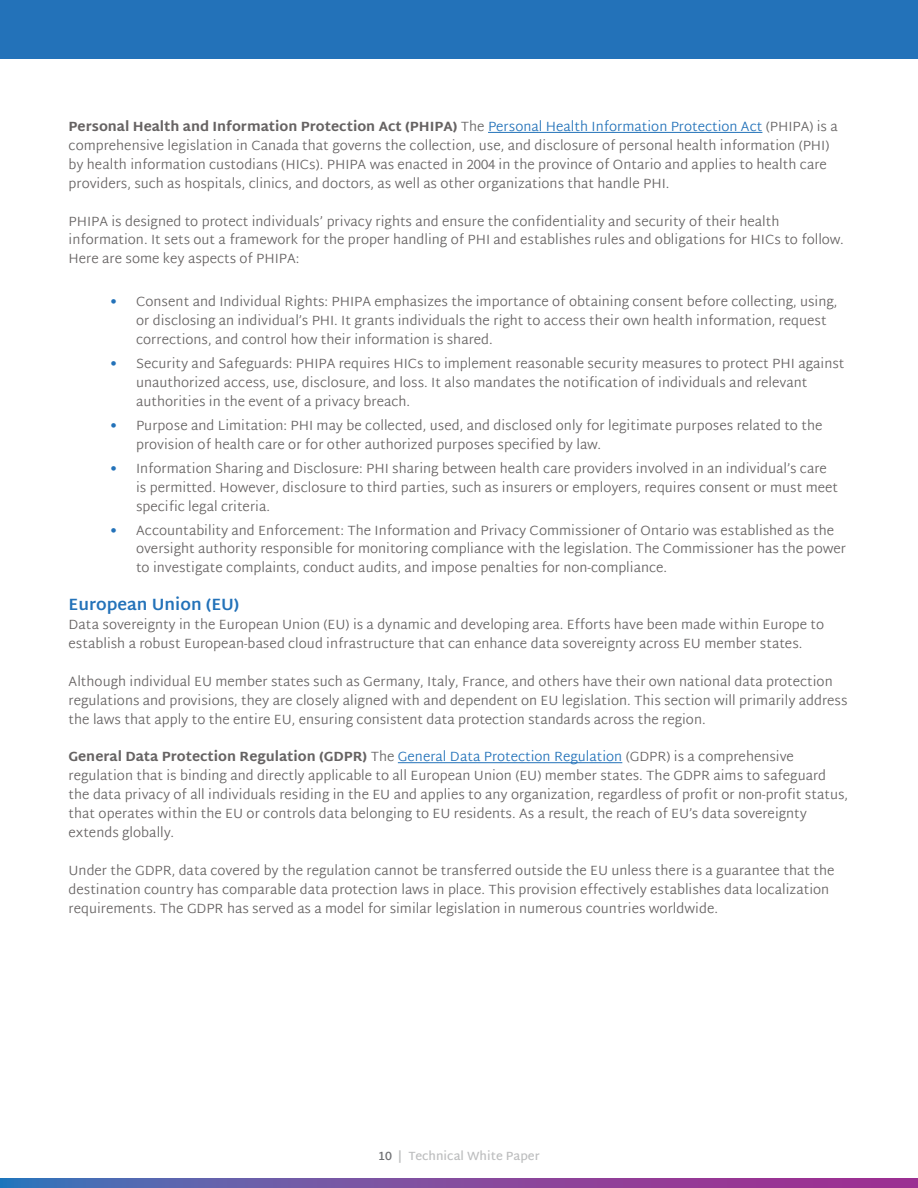
<style>
.page{position:relative;width:918px;height:1188px;background:#fff}
.page>*{position:absolute;margin:0;border:0;box-sizing:border-box;transform-origin:0 0}
.t1{font:700 16.5px "Martel Sans";color:#2372b9}
.t2{font:300 13.5px/18.9px "Martel Sans";color:#666363}
.t3{font:600 12px "Martel Sans";color:#bdbebf}
.s1{font-weight:800}
.s2{color:#2372b9}
.s3{font-weight:700;font-size:16.5px;color:#2372b9}
.s4{color:#6e6f72}
</style>
<div class="page">
<svg style="left:0;top:1179px;width:918px;height:9px;background:#7a4ea1"></svg>
<div style="left:0;top:0;width:918px;height:58px;background:#2372b9"></div>
<hr style="left:488px;top:132px;width:274px;height:1px;background:#2372b9">
<hr style="left:398px;top:762px;width:224px;height:1px;background:#2372b9">
<p class="t2" style="left:69px;top:118px;width:771px"><span class="s1">Personal Health and Information Protection Act (PHIPA)</span> The <span class="s2">Personal Health Information Protection Act</span> (PHIPA) is a comprehensive legislation in Canada that governs the collection, use, and disclosure of personal health information (PHI) by health information custodians (HICs). PHIPA was enacted in 2004 in the province of Ontario and applies to health care providers, such as hospitals, clinics, and doctors, as well as other organizations that handle PHI.</p>
<p class="t2" style="left:69px;top:212px;width:777px">PHIPA is designed to protect individuals’ privacy rights and ensure the confidentiality and security of their health information. It sets out a framework for the proper handling of PHI and establishes rules and obligations for HICs to follow.<br>Here are some key aspects of PHIPA:</p>
<p class="t2" style="left:136px;top:293px;width:703px;text-indent:-27px"><span class="s3">•</span> Consent and Individual Rights: PHIPA emphasizes the importance of obtaining consent before collecting, using, or disclosing an individual’s PHI. It grants individuals the right to access their own health information, request corrections, and control how their information is shared.</p>
<p class="t2" style="left:136px;top:355px;width:710px;text-indent:-27px"><span class="s3">•</span> Security and Safeguards: PHIPA requires HICs to implement reasonable security measures to protect PHI against unauthorized access, use, disclosure, and loss. It also mandates the notification of individuals and relevant authorities in the event of a privacy breach.</p>
<p class="t2" style="left:136px;top:417px;width:688px;text-indent:-27px"><span class="s3">•</span> Purpose and Limitation: PHI may be collected, used, and disclosed only for legitimate purposes related to the provision of health care or for other authorized purposes specified by law.</p>
<p class="t2" style="left:136px;top:459px;width:704px;text-indent:-27px"><span class="s3">•</span> Information Sharing and Disclosure: PHI sharing between health care providers involved in an individual’s care is permitted. However, disclosure to third parties, such as insurers or employers, requires consent or must meet specific legal criteria.</p>
<p class="t2" style="left:136px;top:521px;width:711px;text-indent:-27px"><span class="s3">•</span> Accountability and Enforcement: The Information and Privacy Commissioner of Ontario was established as the oversight authority responsible for monitoring compliance with the legislation. The Commissioner has the power to investigate complaints, conduct audits, and impose penalties for non-compliance.</p>
<p class="t1" style="left:69px;top:595px;width:172px">European Union (EU)</p>
<p class="t2" style="left:69px;top:616px;width:757px">Data sovereignty in the European Union (EU) is a dynamic and developing area. Efforts have been made within Europe to establish a robust European-based cloud infrastructure that can enhance data sovereignty across EU member states.</p>
<p class="t2" style="left:69px;top:672px;width:781px">Although individual EU member states such as Germany, Italy, France, and others have their own national data protection regulations and provisions, they are closely aligned with and dependent on EU legislation. This section will primarily address the laws that apply to the entire EU, ensuring consistent data protection standards across the region.</p>
<p class="t2" style="left:69px;top:748px;width:781px"><span class="s1">General Data Protection Regulation (GDPR)</span> The <span class="s2">General Data Protection Regulation</span> (GDPR) is a comprehensive regulation that is binding and directly applicable to all European Union (EU) member states. The GDPR aims to safeguard the data privacy of all individuals residing in the EU and applies to any organization, regardless of profit or non-profit status, that operates within the EU or controls data belonging to EU residents. As a result, the reach of EU’s data sovereignty extends globally.</p>
<p class="t2" style="left:69px;top:861px;width:767px">Under the GDPR, data covered by the regulation cannot be transferred outside the EU unless there is a guarantee that the destination country has comparable data protection laws in place. This provision effectively establishes data localization requirements. The GDPR has served as a model for similar legislation in numerous countries worldwide.</p>
<p class="t3" style="left:378px;top:1149px;width:163px"><span class="s4">10</span> | Technical White Paper</p>
</div>
